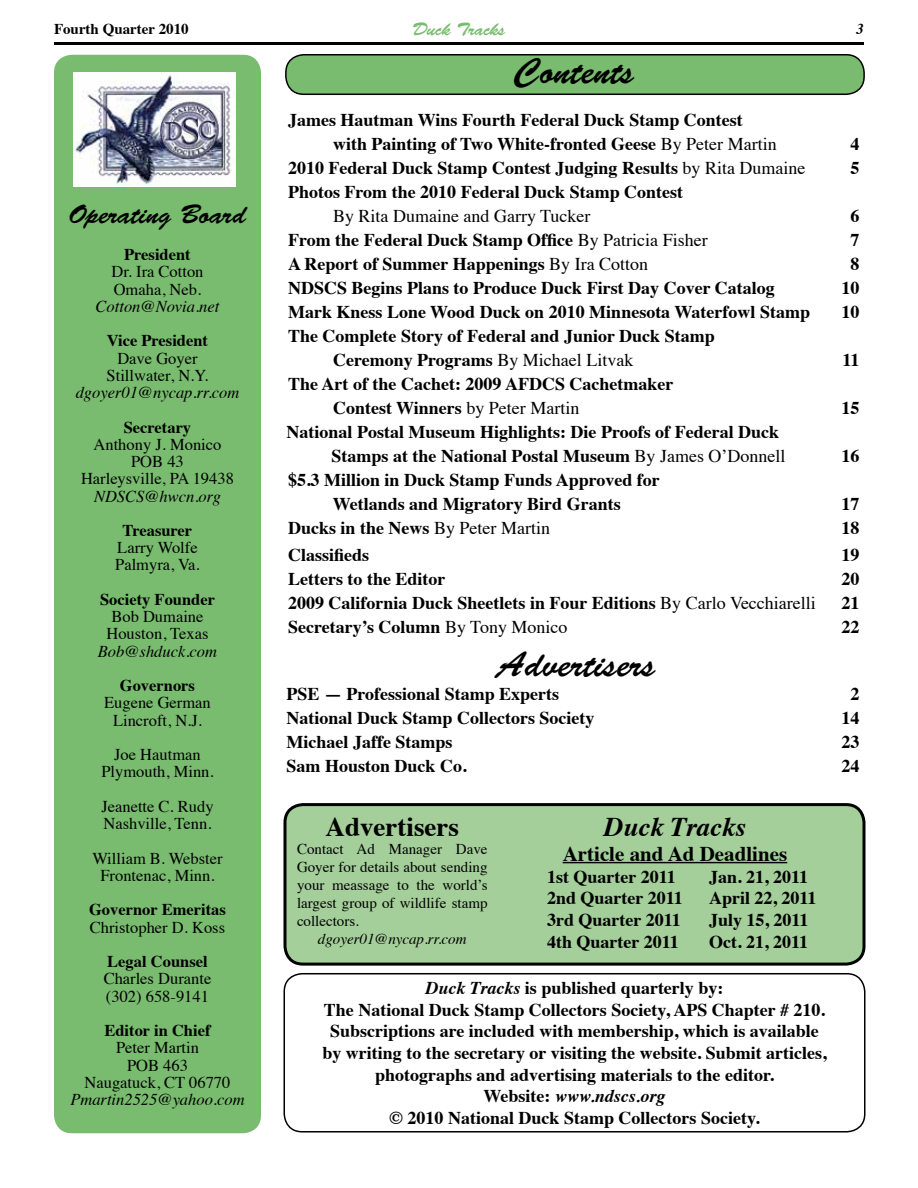
<style>
.page{position:relative;width:918px;height:1188px;background:#fff}
.page>*{position:absolute;margin:0;border:0;box-sizing:border-box;transform-origin:0 0}
.t1{font:36px "Brush Script Std";color:#000}
.t2{font:27px "Brush Script Std";color:#000}
.t3{font:700 27px "Times";color:#000}
.t4{font:italic 700 27px "Times";color:#000}
.t5{font:700 21px "Times";color:#000}
.t6{font:700 18px/21.6px "Times";color:#000}
.t7{font:18px "Times";color:#000}
.t8{font:18px "Brush Script Std";color:#79bc6f}
.t9{font:16.5px/17.2px "Times";color:#000;text-align:center}
.t10{font:700 16.5px "Times";color:#000}
.t11{font:italic 16.5px "Times";color:#000}
.t12{font:15px/18px "Times";color:#000;text-align:justify}
.t13{font:italic 15px "Times";color:#000}
.t14{font:700 15px "Times";color:#000}
.t15{font:italic 700 15px "Times";color:#000}
.s1{font-weight:400}
.s2{font-style:italic}
</style>
<div class="page">
<hr style="left:54px;top:42px;width:810px;height:3px;background:#000">
<div style="left:286px;top:55px;width:578px;height:39px;background:#79bc6f;border-radius:18px"></div>
<div style="left:285px;top:54px;width:580px;height:41px;border:2px solid #000;border-radius:18px"></div>
<div style="left:285px;top:805px;width:579px;height:159px;background:#a4ce9a;border-radius:18px"></div>
<div style="left:284px;top:803px;width:582px;height:163px;border:3px solid #000;border-radius:18px"></div>
<div style="left:284px;top:973px;width:582px;height:160px;border:2px solid #000;border-radius:18px"></div>
<div style="left:54px;top:55px;width:207px;height:1078px;background:#79bc6f;border-radius:18px"></div>
<img style="left:74px;top:72px;width:162px;height:114px">
<hr style="left:563px;top:862px;width:224px;height:1px;background:#000">
<p class="t14" style="left:54px;top:15px;width:136px">Fourth Quarter 2010</p>
<p class="t8" style="left:413px;top:19px;width:94px">Duck Tracks</p>
<p class="t15" style="left:856px;top:15px;width:9px">3</p>
<h2 class="t2" style="left:69px;top:199px;width:179px">Operating Board</h2>
<p class="t10" style="left:124px;top:239px;width:68px">President</p>
<p class="t9" style="left:111px;top:262px;width:94px;text-align:left">Dr. Ira Cotton<br>Omaha, Neb.</p>
<p class="t11" style="left:96px;top:292px;width:125px">Cotton@Novia.net</p>
<p class="t10" style="left:107px;top:325px;width:103px">Vice President</p>
<p class="t9" style="left:107px;top:348px;width:103px">Dave Goyer<br>Stillwater, N.Y.</p>
<p class="t11" style="left:76px;top:378px;width:165px">dgoyer01@nycap.rr.com</p>
<p class="t10" style="left:124px;top:411px;width:69px">Secretary</p>
<p class="t9" style="left:81px;top:434px;width:154px">Anthony J. Monico<br>POB 43<br>Harleysville, PA 19438</p>
<p class="t11" style="left:94px;top:482px;width:128px">NDSCS@hwcn.org</p>
<p class="t10" style="left:123px;top:515px;width:71px">Treasurer</p>
<p class="t9" style="left:115px;top:538px;width:86px;text-align:left">Larry Wolfe<br>Palmyra, Va.</p>
<p class="t10" style="left:100px;top:584px;width:117px">Society Founder</p>
<p class="t9" style="left:106px;top:607px;width:104px">Bob Dumaine<br>Houston, Texas</p>
<p class="t11" style="left:98px;top:637px;width:121px">Bob@shduck.com</p>
<p class="t10" style="left:120px;top:670px;width:77px">Governors</p>
<p class="t9" style="left:104px;top:693px;width:108px">Eugene German<br>Lincroft, N.J.</p>
<p class="t9" style="left:101px;top:745px;width:114px">Joe Hautman<br>Plymouth, Minn.</p>
<p class="t9" style="left:101px;top:796px;width:114px;text-align:left">Jeanette C. Rudy<br>Nashville, Tenn.</p>
<p class="t9" style="left:92px;top:848px;width:132px">William B. Webster<br>Frontenac, Minn.</p>
<p class="t10" style="left:89px;top:894px;width:138px">Governor Emeritas</p>
<p class="t9" style="left:90px;top:917px;width:137px">Christopher D. Koss</p>
<p class="t10" style="left:107px;top:946px;width:102px">Legal Counsel</p>
<p class="t9" style="left:104px;top:969px;width:109px;text-align:left">Charles Durante (302) 658-9141</p>
<p class="t10" style="left:104px;top:1015px;width:108px">Editor in Chief</p>
<p class="t9" style="left:85px;top:1038px;width:147px">Peter Martin<br>POB 463<br>Naugatuck, CT 06770</p>
<p class="t11" style="left:70px;top:1085px;width:176px">Pmartin2525@yahoo.com</p>
<h1 class="t1" style="left:515px;top:51px;width:121px">Contents</h1>
<p class="t6" style="left:333px;top:106px;width:445px;line-height:24px;text-indent:-45px">James Hautman Wins Fourth Federal Duck Stamp Contest with Painting of Two White-fronted Geese <span class="s1">By Peter Martin</span></p>
<p class="t6" style="left:851px;top:131px;width:10px">4</p>
<p class="t6" style="left:288px;top:155px;width:519px">2010 Federal Duck Stamp Contest Judging Results <span class="s1">by Rita Dumaine</span></p>
<p class="t6" style="left:851px;top:155px;width:10px">5</p>
<p class="t6" style="left:288px;top:179px;width:397px">Photos From the 2010 Federal Duck Stamp Contest</p>
<p class="t7" style="left:333px;top:199px;width:259px">By Rita Dumaine and Garry Tucker</p>
<p class="t6" style="left:851px;top:203px;width:10px">6</p>
<p class="t6" style="left:288px;top:227px;width:421px">From the Federal Duck Stamp Office <span class="s1">By Patricia Fisher</span></p>
<p class="t6" style="left:851px;top:227px;width:10px">7</p>
<p class="t6" style="left:288px;top:251px;width:362px">A Report of Summer Happenings <span class="s1">By Ira Cotton</span></p>
<p class="t6" style="left:851px;top:251px;width:10px">8</p>
<p class="t6" style="left:288px;top:275px;width:488px">NDSCS Begins Plans to Produce Duck First Day Cover Catalog</p>
<p class="t6" style="left:842px;top:275px;width:19px">10</p>
<p class="t6" style="left:288px;top:299px;width:523px">Mark Kness Lone Wood Duck on 2010 Minnesota Waterfowl Stamp</p>
<p class="t6" style="left:842px;top:299px;width:19px">10</p>
<p class="t6" style="left:333px;top:322px;width:383px;line-height:24px;text-indent:-45px">The Complete Story of Federal and Junior Duck Stamp<br>Ceremony Programs <span class="s1">By Michael Litvak</span></p>
<p class="t6" style="left:843px;top:347px;width:19px">11</p>
<p class="t6" style="left:333px;top:370px;width:342px;line-height:24px;text-indent:-45px">The Art of the Cachet: 2009 AFDCS Cachetmaker<br>Contest Winners <span class="s1">by Peter Martin</span></p>
<p class="t6" style="left:332px;top:418px;width:455px;line-height:24px;text-indent:-45px">National Postal Museum Highlights: Die Proofs of Federal Duck<br>Stamps at the National Postal Museum <span class="s1">By James O’Donnell</span></p>
<p class="t6" style="left:288px;top:466px;width:373px;line-height:24px;text-align:center">$5.3 Million in Duck Stamp Funds Approved for<br>Wetlands and Migratory Bird Grants</p>
<p class="t6" style="left:842px;top:395px;width:19px">15</p>
<p class="t6" style="left:842px;top:443px;width:19px">16</p>
<p class="t6" style="left:842px;top:491px;width:19px">17</p>
<p class="t6" style="left:288px;top:515px;width:264px">Ducks in the News <span class="s1">By Peter Martin</span></p>
<p class="t6" style="left:842px;top:515px;width:19px">18</p>
<p class="t6" style="left:288px;top:542px;width:83px">Classifieds</p>
<p class="t6" style="left:842px;top:542px;width:19px">19</p>
<p class="t6" style="left:288px;top:566px;width:159px">Letters to the Editor</p>
<p class="t6" style="left:842px;top:566px;width:19px">20</p>
<p class="t6" style="left:288px;top:590px;width:529px">2009 California Duck Sheetlets in Four Editions <span class="s1">By Carlo Vecchiarelli</span></p>
<p class="t6" style="left:842px;top:590px;width:19px">21</p>
<p class="t6" style="left:288px;top:614px;width:281px">Secretary’s Column <span class="s1">By Tony Monico</span></p>
<p class="t6" style="left:842px;top:614px;width:19px">22</p>
<h1 class="t1" style="left:497px;top:644px;width:160px">Advertisers</h1>
<p class="t6" style="left:287px;top:681px;width:274px">PSE — Professional Stamp Experts</p>
<p class="t6" style="left:851px;top:681px;width:10px">2</p>
<p class="t6" style="left:287px;top:705px;width:309px">National Duck Stamp Collectors Society</p>
<p class="t6" style="left:842px;top:705px;width:19px">14</p>
<p class="t6" style="left:287px;top:729px;width:167px">Michael Jaffe Stamps</p>
<p class="t6" style="left:842px;top:729px;width:19px">23</p>
<p class="t6" style="left:287px;top:753px;width:182px">Sam Houston Duck Co.</p>
<p class="t6" style="left:842px;top:753px;width:19px">24</p>
<h2 class="t3" style="left:326px;top:801px;width:135px">Advertisers</h2>
<p class="t12" style="left:297px;top:839px;width:192px">Contact Ad Manager Dave Goyer for details about sending your meassage to the world’s largest group of wildlife stamp collectors.</p>
<p class="t13" style="left:318px;top:926px;width:150px">dgoyer01@nycap.rr.com</p>
<h2 class="t4" style="left:604px;top:802px;width:144px">Duck Tracks</h2>
<p class="t5" style="left:563px;top:834px;width:226px">Article and Ad Deadlines</p>
<p class="t6" style="left:547px;top:864px;width:130px">1st Quarter 2011</p>
<p class="t6" style="left:709px;top:864px;width:101px">Jan. 21, 2011</p>
<p class="t6" style="left:547px;top:886px;width:137px">2nd Quarter 2011</p>
<p class="t6" style="left:709px;top:886px;width:109px">April 22, 2011</p>
<p class="t6" style="left:547px;top:907px;width:135px">3rd Quarter 2011</p>
<p class="t6" style="left:709px;top:907px;width:101px">July 15, 2011</p>
<p class="t6" style="left:547px;top:929px;width:133px">4th Quarter 2011</p>
<p class="t6" style="left:709px;top:929px;width:100px">Oct. 21, 2011</p>
<p class="t6" style="left:322px;top:975px;width:506px;text-align:center"><span class="s2">Duck Tracks</span> is published quarterly by:<br>The National Duck Stamp Collectors Society, APS Chapter # 210.<br>Subscriptions are included with membership, which is available by writing to the secretary or visiting the website. Submit articles, photographs and advertising materials to the editor.<br>Website: <span class="s2">www.ndscs.org<br></span>© 2010 National Duck Stamp Collectors Society.</p>
</div>
